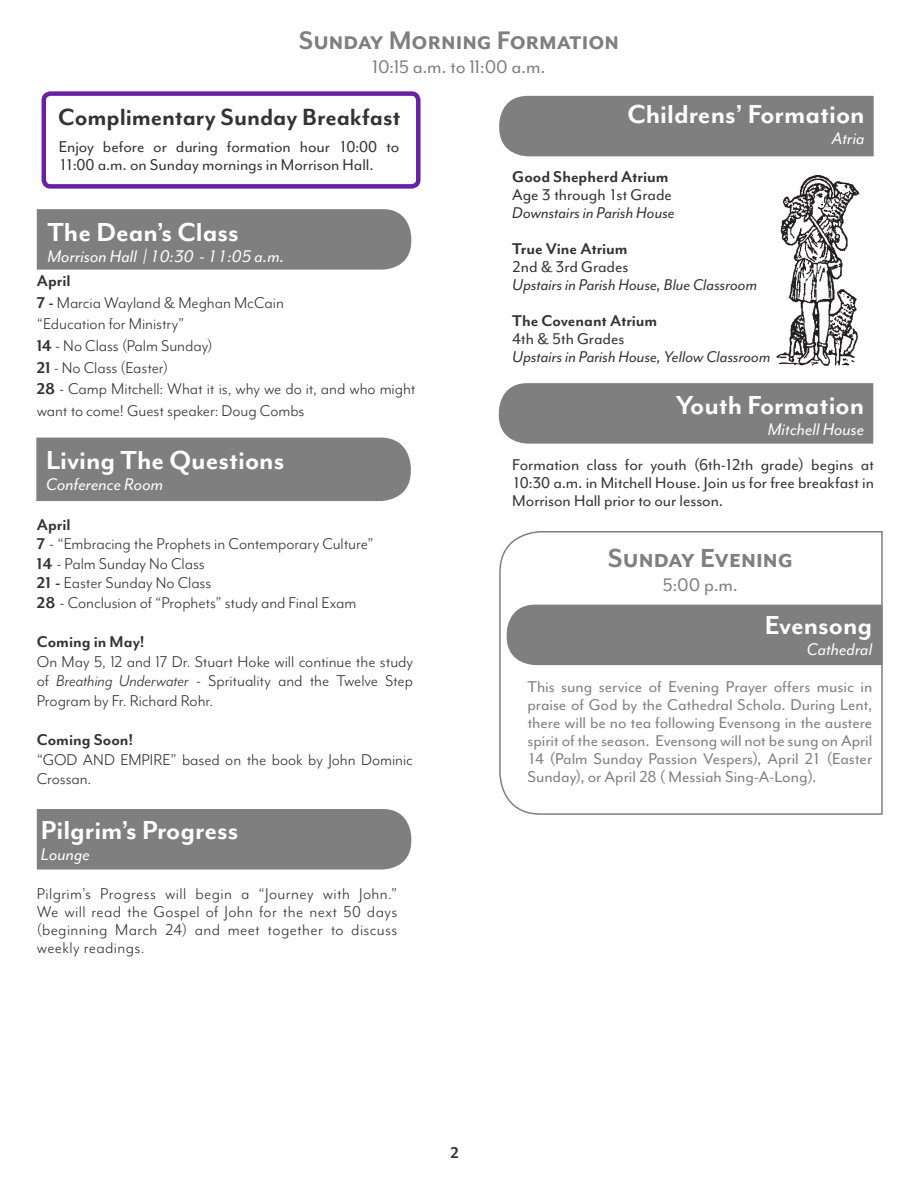
<style>
.page{position:relative;width:918px;height:1188px;background:#fff}
.page>*{position:absolute;margin:0;border:0;box-sizing:border-box;transform-origin:0 0}
.Paragraph_Style_1{font:700 30px "Mr Eaves Mod OT";color:#fff}
.t1{font:700 30px "Mr Eaves Mod OT";color:#7f7f7f}
.t2{font:700 29.25px "Mr Eaves Mod OT";color:#7f7f7f}
.t3{font:700 27px "Mr Eaves Mod OT";color:#333}
.t4{font:21px "Mr Eaves Mod OT";color:#7f7f7f}
.Paragraph_Style_1-2{font:italic 19.5px "Mr Eaves Mod OT";color:#fff}
.t5{font:18px/18px "Mr Eaves Mod OT";letter-spacing:-.005em;color:#333;text-align:justify}
.Paragraph_Style_1-3{font:18px/18px "Mr Eaves Mod OT";letter-spacing:-.005em;color:#7f7f7f;text-align:justify}
.Paragraph_Style_1-4{font:18px/18px "Mr Eaves Mod OT";letter-spacing:-.005em;color:#333}
.Paragraph_Style_1-5{font:italic 18px "Mr Eaves Mod OT";color:#333}
.Paragraph_Style_1-6{font:700 18px "Mr Eaves Mod OT";letter-spacing:-.005em;color:#333}
.s1{font-weight:700}
.s2{font-style:italic}
</style>
<div class="page">
<div style="left:37px;top:209px;width:374px;height:61px;background:#7f7f7f"></div>
<div style="left:36px;top:438px;width:375px;height:63px;background:#7f7f7f"></div>
<div style="left:42px;top:91px;width:379px;height:98px;border:4px solid #6b1fa5;border-radius:7px"></div>
<div style="left:499px;top:96px;width:375px;height:60px;background:#7f7f7f"></div>
<div style="left:499px;top:383px;width:374px;height:61px;background:#7f7f7f"></div>
<svg style="left:499px;top:531px;width:384px;height:284px"></svg>
<div style="left:507px;top:605px;width:376px;height:60px;background:#7f7f7f"></div>
<img style="left:768px;top:127px;width:105px;height:239px">
<div style="left:37px;top:809px;width:374px;height:61px;background:#7f7f7f"></div>
<p class="t2" style="left:299px;top:24px;width:322px">Sunday Morning Formation</p>
<p class="t4" style="left:373px;top:55px;width:174px">10:15 a.m. to 11:00 a.m.</p>
<p class="t3" style="left:58px;top:102px;width:344px">Complimentary Sunday Breakfast</p>
<p class="Paragraph_Style_1-4" style="left:59px;top:138px;width:342px">Enjoy before or during formation hour 10:00 to<br>11:00 a.m. on Sunday mornings in Morrison Hall.</p>
<p class="Paragraph_Style_1" style="left:627px;top:98px;width:239px">Childrens’ Formation</p>
<p class="Paragraph_Style_1-2" style="left:832px;top:128px;width:34px">Atria</p>
<p class="Paragraph_Style_1-6" style="left:512px;top:167px;width:158px">Good Shepherd Atrium</p>
<p class="Paragraph_Style_1-4" style="left:512px;top:186px;width:161px">Age 3 through 1st Grade</p>
<p class="Paragraph_Style_1-5" style="left:512px;top:203px;width:164px">Downstairs in Parish House</p>
<p class="Paragraph_Style_1-6" style="left:512px;top:239px;width:117px">True Vine Atrium</p>
<p class="Paragraph_Style_1-4" style="left:512px;top:258px;width:118px">2nd &amp; 3rd Grades</p>
<p class="Paragraph_Style_1-5" style="left:512px;top:275px;width:246px">Upstairs in Parish House, Blue Classroom</p>
<p class="Paragraph_Style_1-6" style="left:512px;top:311px;width:147px">The Covenant Atrium</p>
<p class="Paragraph_Style_1-4" style="left:512px;top:330px;width:114px">4th &amp; 5th Grades</p>
<p class="Paragraph_Style_1-5" style="left:512px;top:347px;width:260px">Upstairs in Parish House, Yellow Classroom</p>
<p class="Paragraph_Style_1" style="left:47px;top:216px;width:193px">The Dean’s Class</p>
<p class="Paragraph_Style_1-2" style="left:47px;top:245px;width:238px">Morrison Hall | 10:30 - 11:05 a.m.</p>
<p class="Paragraph_Style_1-6" style="left:37px;top:271px;width:35px">April</p>
<p class="t5" style="left:37px;top:294px;width:249px"><span class="s1">7 -</span> Marcia Wayland &amp; Meghan McCain</p>
<p class="t5" style="left:37px;top:315px;width:149px">“Education for Ministry”</p>
<p class="t5" style="left:37px;top:337px;width:177px"><span class="s1">14</span> - No Class (Palm Sunday)</p>
<p class="t5" style="left:37px;top:358px;width:133px"><span class="s1">21</span> - No Class (Easter)</p>
<p class="t5" style="left:37px;top:378px;width:380px;line-height:21.6px"><span class="s1">28</span> - Camp Mitchell: What it is, why we do it, and who might want to come! Guest speaker: Doug Combs</p>
<p class="Paragraph_Style_1" style="left:676px;top:388px;width:190px">Youth Formation</p>
<p class="Paragraph_Style_1-2" style="left:768px;top:418px;width:98px">Mitchell House</p>
<p class="Paragraph_Style_1" style="left:46px;top:444px;width:240px">Living The Questions</p>
<p class="Paragraph_Style_1-2" style="left:46px;top:473px;width:119px">Conference Room</p>
<p class="Paragraph_Style_1-6" style="left:37px;top:514px;width:35px">April</p>
<p class="t5" style="left:37px;top:535px;width:338px"><span class="s1">7</span> - “Embracing the Prophets in Contemporary Culture”</p>
<p class="t5" style="left:37px;top:554px;width:170px"><span class="s1">14</span> - Palm Sunday No Class</p>
<p class="t5" style="left:37px;top:574px;width:176px"><span class="s1">21 -</span> Easter Sunday No Class</p>
<p class="t5" style="left:37px;top:593px;width:321px"><span class="s1">28</span> - Conclusion of “Prophets” study and Final Exam</p>
<p class="Paragraph_Style_1-6" style="left:37px;top:632px;width:109px">Coming in May!</p>
<p class="t5" style="left:37px;top:652px;width:378px;line-height:19.5px">On May 5, 12 and 17 Dr. Stuart Hoke will continue the study of <span class="s2">Breathing Underwater</span> - Sprituality and the Twelve Step Program by Fr. Richard Rohr.</p>
<p class="Paragraph_Style_1-6" style="left:37px;top:730px;width:98px">Coming Soon!</p>
<p class="t5" style="left:37px;top:750px;width:378px;line-height:19.5px">“GOD AND EMPIRE” based on the book by John Dominic<br>Crossan.</p>
<p class="Paragraph_Style_1" style="left:41px;top:813px;width:199px">Pilgrim’s Progress</p>
<p class="Paragraph_Style_1-2" style="left:41px;top:843px;width:50px">Lounge</p>
<p class="t5" style="left:37px;top:885px;width:362px">Pilgrim’s Progress will begin a “Journey with John.” We will read the Gospel of John for the next 50 days (beginning March 24) and meet together to discuss weekly readings.</p>
<p class="Paragraph_Style_1-4" style="left:512px;top:456px;width:363px;text-align:justify">Formation class for youth (6th-12th grade) begins at 10:30 a.m. in Mitchell House. Join us for free breakfast in Morrison Hall prior to our lesson.</p>
<p class="t1" style="left:608px;top:542px;width:187px">Sunday Evening</p>
<p class="t4" style="left:663px;top:574px;width:77px">5:00 p.m.</p>
<p class="Paragraph_Style_1" style="left:765px;top:609px;width:109px">Evensong</p>
<p class="Paragraph_Style_1-2" style="left:807px;top:639px;width:67px">Cathedral</p>
<p class="Paragraph_Style_1-3" style="left:527px;top:678px;width:346px">This sung service of Evening Prayer offers music in praise of God by the Cathedral Schola. During Lent, there will be no tea following Evensong in the austere spirit of the season. Evensong will not be sung on April 14 (Palm Sunday Passion Vespers), April 21 (Easter Sunday), or April 28 ( Messiah Sing-A-Long).</p>
<p class="Paragraph_Style_1-6" style="left:450px;top:1143px;width:10px">2</p>
</div>
